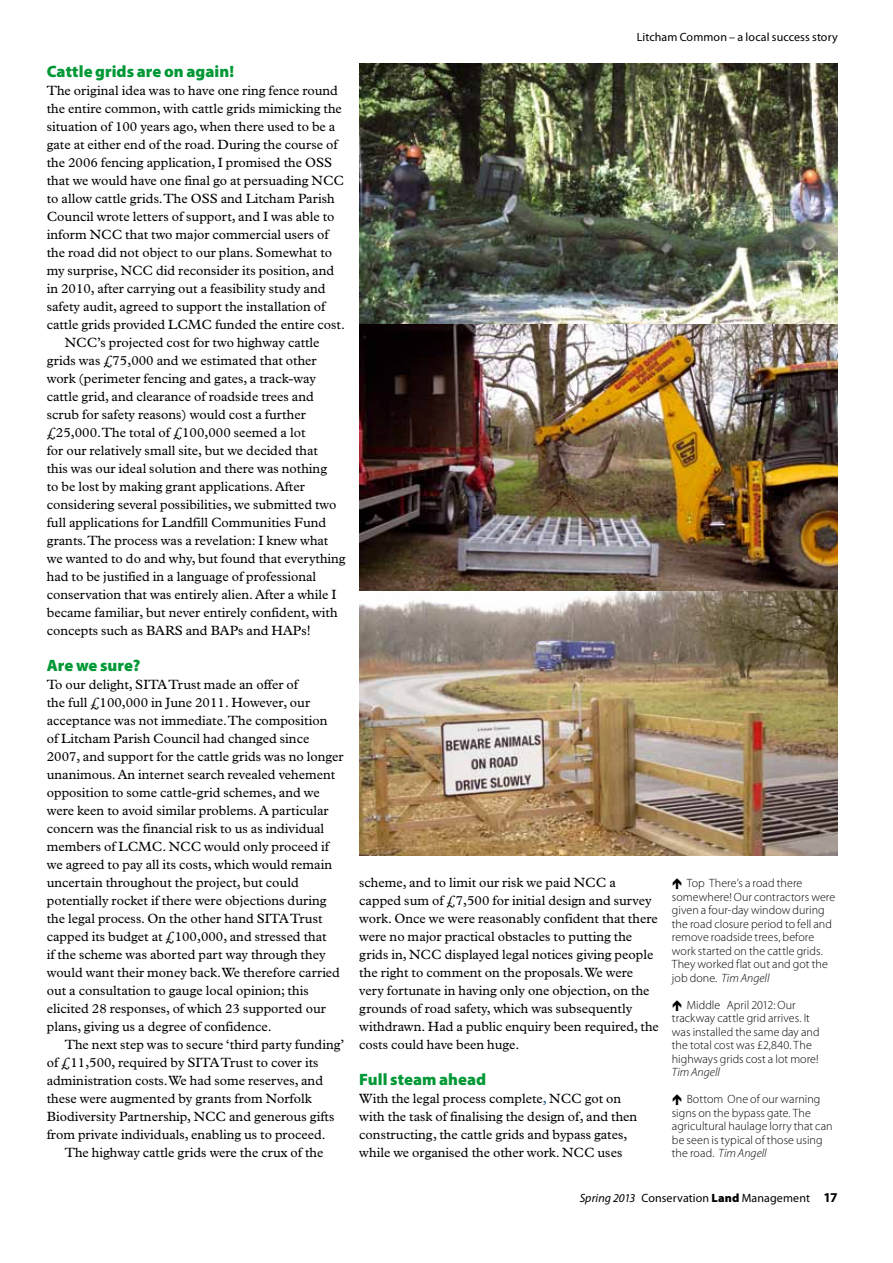
<style>
.page{position:relative;width:893px;height:1263px;background:#fff}
.page>*{position:absolute;margin:0;border:0;box-sizing:border-box;transform-origin:0 0}
.t1{font:900 16.5px "Myriad Pro";letter-spacing:.005em;color:#009836}
.t2{font:13.5px/18px "Plantin";color:#000}
.t3{font:300 12px/13.5px "Myriad Pro";letter-spacing:.005em;color:#000}
.t4{font:12px "Myriad Pro";letter-spacing:.01em;color:#000}
.t5{font:italic 300 12px "Myriad Pro";letter-spacing:.005em;color:#000}
.s1{color:#004780}
.s2{font-style:italic}
.s3{font-weight:900}
.s4{font-weight:700;font-size:13.5px}
</style>
<div class="page">
<img style="left:359px;top:64px;width:479px;height:791px">
<p class="t1" style="left:47px;top:61px;width:189px">Cattle grids are on again!</p>
<p class="t2" style="left:47px;top:82px;width:293px">The original idea was to have one ring fence round</p>
<p class="t2" style="left:47px;top:100px;width:297px">the entire common, with cattle grids mimicking the</p>
<p class="t2" style="left:47px;top:118px;width:290px">situation of 100 years ago, when there used to be a</p>
<p class="t2" style="left:47px;top:136px;width:292px">gate at either end of the road. During the course of</p>
<p class="t2" style="left:47px;top:154px;width:287px">the 2006 fencing application, I promised the OSS</p>
<p class="t2" style="left:47px;top:172px;width:299px">that we would have one final go at persuading NCC</p>
<p class="t2" style="left:47px;top:190px;width:289px">to allow cattle grids. The OSS and Litcham Parish</p>
<p class="t2" style="left:47px;top:208px;width:289px">Council wrote letters of support, and I was able to</p>
<p class="t2" style="left:47px;top:226px;width:283px">inform NCC that two major commercial users of</p>
<p class="t2" style="left:47px;top:244px;width:287px">the road did not object to our plans. Somewhat to</p>
<p class="t2" style="left:47px;top:262px;width:289px">my surprise, NCC did reconsider its position, and</p>
<p class="t2" style="left:47px;top:280px;width:280px">in 2010, after carrying out a feasibility study and</p>
<p class="t2" style="left:47px;top:298px;width:280px">safety audit, agreed to support the installation of</p>
<p class="t2" style="left:47px;top:316px;width:300px">cattle grids provided LCMC funded the entire cost.</p>
<p class="t2" style="left:65px;top:334px;width:256px">NCC’s projected cost for two highway cattle</p>
<p class="t2" style="left:47px;top:352px;width:271px">grids was £75,000 and we estimated that other</p>
<p class="t2" style="left:47px;top:370px;width:271px">work (perimeter fencing and gates, a track-way</p>
<p class="t2" style="left:47px;top:388px;width:269px">cattle grid, and clearance of roadside trees and</p>
<p class="t2" style="left:47px;top:406px;width:260px">scrub for safety reasons) would cost a further</p>
<p class="t2" style="left:47px;top:424px;width:260px">£25,000. The total of £100,000 seemed a lot</p>
<p class="t2" style="left:47px;top:442px;width:273px">for our relatively small site, but we decided that</p>
<p class="t2" style="left:47px;top:460px;width:282px">this was our ideal solution and there was nothing</p>
<p class="t2" style="left:47px;top:478px;width:260px">to be lost by making grant applications. After</p>
<p class="t2" style="left:47px;top:496px;width:291px">considering several possibilities, we submitted two</p>
<p class="t2" style="left:47px;top:514px;width:281px">full applications for Landfill Communities Fund</p>
<p class="t2" style="left:47px;top:531px;width:283px">grants. The process was a revelation: I knew what</p>
<p class="t2" style="left:47px;top:549px;width:300px">we wanted to do and why, but found that everything</p>
<p class="t2" style="left:47px;top:567px;width:271px">had to be justified in a language of professional</p>
<p class="t2" style="left:47px;top:585px;width:291px">conservation that was entirely alien. After a while I</p>
<p class="t2" style="left:47px;top:603px;width:292px">became familiar, but never entirely confident, with</p>
<p class="t2" style="left:47px;top:621px;width:265px">concepts such as BARS and BAPs and HAPs!</p>
<p class="t1" style="left:47px;top:655px;width:95px">Are we sure?</p>
<p class="t2" style="left:47px;top:676px;width:298px">To our delight, SITA Trust made an offer of<br>the full £100,000 in June 2011. However, our acceptance was not immediate. The composition<br>of Litcham Parish Council had changed since 2007, and support for the cattle grids was no longer unanimous. An internet search revealed vehement opposition to some cattle-grid schemes, and we were keen to avoid similar problems. A particular concern was the financial risk to us as individual members of LCMC. NCC would only proceed if we agreed to pay all its costs, which would remain uncertain throughout the project, but could potentially rocket if there were objections during the legal process. On the other hand SITA Trust capped its budget at £100,000, and stressed that<br>if the scheme was aborted part way through they would want their money back. We therefore carried out a consultation to gauge local opinion; this elicited 28 responses, of which 23 supported our plans, giving us a degree of confidence.</p>
<p class="t2" style="left:65px;top:1036px;width:281px">The next step was to secure ‘third party funding’</p>
<p class="t2" style="left:47px;top:1054px;width:273px">of £11,500, required by SITA Trust to cover its</p>
<p class="t2" style="left:47px;top:1072px;width:278px">administration costs. We had some reserves, and</p>
<p class="t2" style="left:47px;top:1090px;width:266px">these were augmented by grants from Norfolk</p>
<p class="t2" style="left:47px;top:1108px;width:289px">Biodiversity Partnership, NCC and generous gifts</p>
<p class="t2" style="left:47px;top:1125px;width:280px">from private individuals, enabling us to proceed.</p>
<p class="t2" style="left:65px;top:1143px;width:260px">The highway cattle grids were the crux of the</p>
<p class="t4" style="left:637px;top:30px;width:202px">Litcham Common – a local success story</p>
<p class="t2" style="left:359px;top:873px;width:301px">scheme, and to limit our risk we paid NCC a capped sum of £7,500 for initial design and survey work. Once we were reasonably confident that there were no major practical obstacles to putting the grids in, NCC displayed legal notices giving people the right to comment on the proposals. We were very fortunate in having only one objection, on the grounds of road safety, which was subsequently withdrawn. Had a public enquiry been required, the costs could have been huge.</p>
<p class="t1" style="left:359px;top:1069px;width:129px">Full steam ahead</p>
<p class="t2" style="left:359px;top:1090px;width:280px">With the legal process complete<span class="s1">,</span> NCC got on with the task of finalising the design of, and then constructing, the cattle grids and bypass gates, while we organised the other work. NCC uses</p>
<p class="t3" style="left:672px;top:876px;width:165px;text-indent:15px">Top There’s a road there somewhere! Our contractors were given a four-day window during the road closure period to fell and remove roadside trees, before work started on the cattle grids.<br>They worked flat out and got the job done. <span class="s2">Tim Angell</span></p>
<p class="t3" style="left:672px;top:998px;width:149px;text-indent:15px">Middle April 2012: Our trackway cattle grid arrives. It was installed the same day and the total cost was £2,840. The highways grids cost a lot more!</p>
<p class="t5" style="left:672px;top:1065px;width:50px">Tim Angell</p>
<p class="t3" style="left:672px;top:1092px;width:162px;text-indent:15px">Bottom One of our warning signs on the bypass gate. The agricultural haulage lorry that can be seen is typical of those using the road. <span class="s2">Tim Angell</span></p>
<p class="t4" style="left:580px;top:1191px;width:259px"><span class="s2">Spring 2013</span> Conservation <span class="s3">Land</span> Management <span class="s4">17</span></p>
</div>
